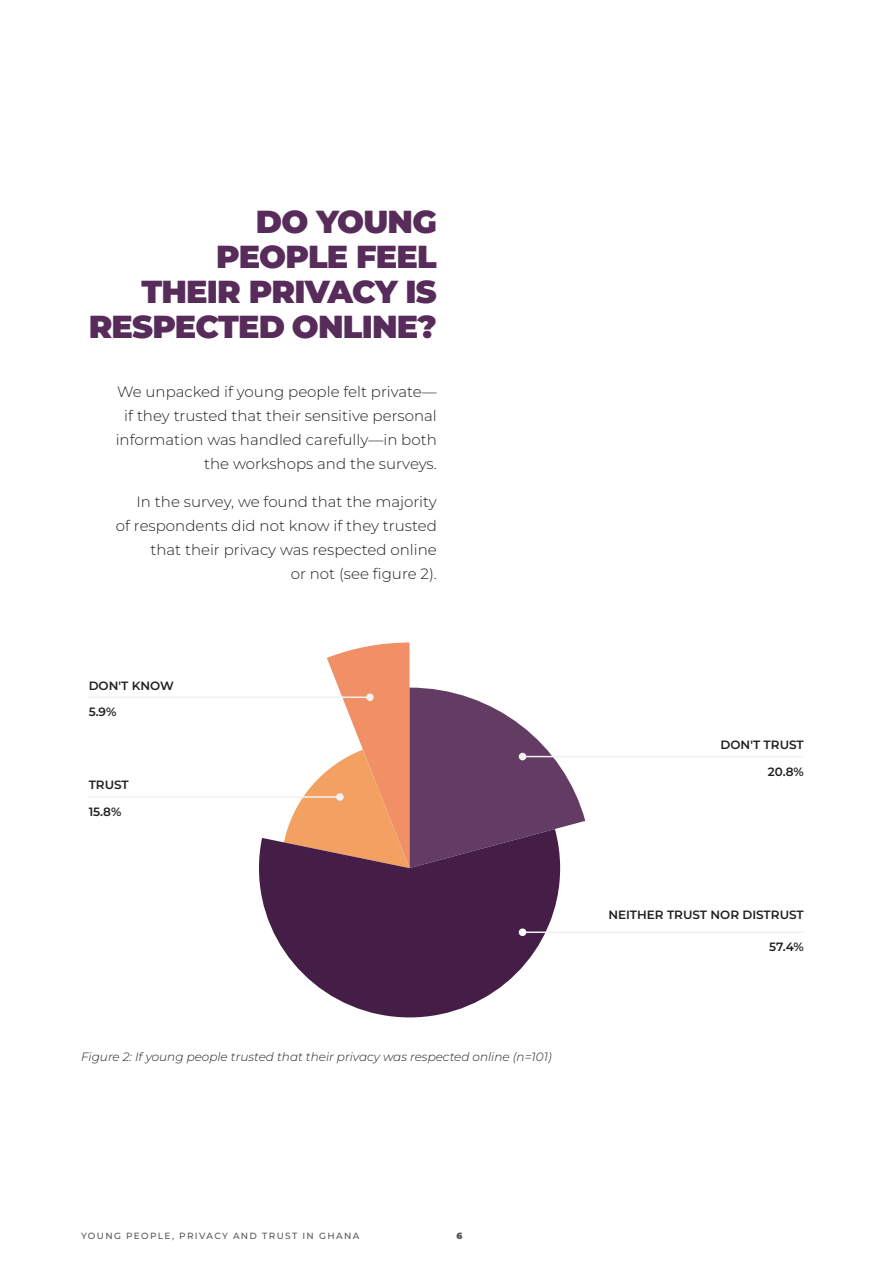
<style>
.page{position:relative;width:894px;height:1263px;background:#fff}
.page>*{position:absolute;margin:0;border:0;box-sizing:border-box;transform-origin:0 0}
.t1{font:900 31.8px/34.8px "Montserrat";letter-spacing:-.025em;color:#582c5a;text-align:right}
.t2{font:300 15px/24px "Montserrat";color:#231f20;text-align:right}
.t3{font:italic 300 12px "Montserrat";color:#231f20}
.t4{font:600 12px "Montserrat";color:#231f20}
.t5{font:500 9px "Montserrat";letter-spacing:.15em;color:#57585a}
.t6{font:900 9px "Montserrat";color:#57585a}
</style>
<div class="page">
<svg style="left:284px;top:642px;width:301px;height:226px"></svg>
<svg style="left:259px;top:829px;width:301px;height:188px;fill:#451e48"></svg>
<hr style="left:89px;top:696px;width:281px;height:2px;background:#f2f1f0">
<div style="left:366px;top:693px;width:7px;height:8px;background:#f2f1f0;border-radius:50%"></div>
<hr style="left:89px;top:796px;width:251px;height:1px;background:#f2f1f0">
<div style="left:336px;top:793px;width:7px;height:7px;background:#f2f1f0;border-radius:50%"></div>
<hr style="left:522px;top:756px;width:281px;height:1px;background:#f2f1f0">
<div style="left:518px;top:753px;width:8px;height:7px;background:#f2f1f0;border-radius:50%"></div>
<hr style="left:522px;top:931px;width:281px;height:2px;background:#f2f1f0">
<svg style="left:518px;top:928px;width:8px;height:8px"></svg>
<h1 class="t1" style="left:89px;top:203px;width:349px">DO YOUNG<br>PEOPLE FEEL<br>THEIR PRIVACY IS<br>RESPECTED ONLINE?</h1>
<p class="t2" style="left:116px;top:379px;width:322px">We unpacked if young people felt private— if they trusted that their sensitive personal information was handled carefully—in both the workshops and the surveys.</p>
<p class="t2" style="left:116px;top:489px;width:322px">In the survey, we found that the majority<br>of respondents did not know if they trusted that their privacy was respected online<br>or not (see figure 2).</p>
<p class="t4" style="left:89px;top:677px;width:87px">DON'T KNOW</p>
<p class="t4" style="left:89px;top:704px;width:29px">5.9%</p>
<p class="t4" style="left:89px;top:777px;width:42px">TRUST</p>
<p class="t4" style="left:89px;top:804px;width:34px">15.8%</p>
<p class="t3" style="left:81px;top:1048px;width:472px">Figure 2: If young people trusted that their privacy was respected online (n=101)</p>
<p class="t4" style="left:720px;top:737px;width:85px">DON'T TRUST</p>
<p class="t4" style="left:767px;top:763px;width:37px">20.8%</p>
<p class="t4" style="left:608px;top:907px;width:197px">NEITHER TRUST NOR DISTRUST</p>
<p class="t4" style="left:769px;top:939px;width:36px">57.4%</p>
<p class="t5" style="left:81px;top:1229px;width:279px">YOUNG PEOPLE, PRIVACY AND TRUST IN GHANA</p>
<p class="t6" style="left:456px;top:1229px;width:7px">6</p>
</div>
